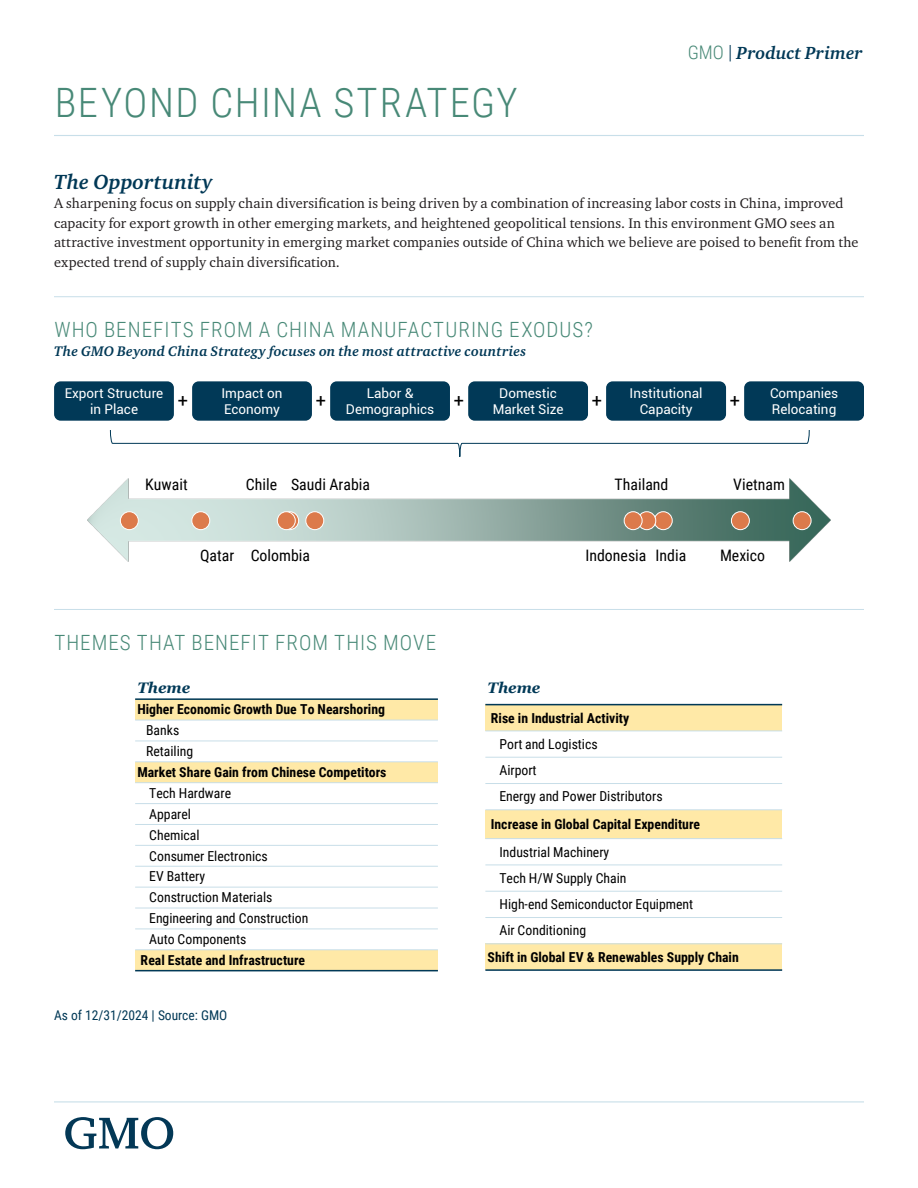
<style>
.page{position:relative;width:918px;height:1188px;background:#fff}
.page>*{position:absolute;margin:0;border:0;box-sizing:border-box;transform-origin:0 0}
.t1{font:300 40.5px "Roboto Condensed";letter-spacing:.04em;color:#488977}
.Chart_title{font:300 21px "Roboto Condensed";letter-spacing:.05em;color:#488977}
.t2{font:italic 700 21px "Charter ITC Std";color:#013856}
.t3{font:italic 700 18px "Charter ITC Std";letter-spacing:.005em;color:#013856}
.t4{font:18px "Roboto";color:#000}
.t5{font:15.75px "Roboto Condensed";color:#000}
.t6{font:italic 700 15.15px "Georgia";color:#013957}
.Body_copy{font:14.25px/19.5px "Charter ITC Std";letter-spacing:.01em;color:#231f20}
.t7{font:italic 700 14.25px "Charter ITC Std";letter-spacing:.01em;color:#013856}
.t8{font:13.8px/26.2px "Roboto Condensed";color:#000}
.t9{font:700 13.8px/27.6px "Roboto Condensed";color:#000}
.t10{font:13.5px/16.2px "Roboto";color:#fff;text-align:center}
.Chart_disclosure{font:13.5px "Roboto Condensed";color:#013856}
.s1{font-family:"Roboto Condensed";font-weight:300;font-style:normal;font-size:18.75px;color:#488977}
.s2{font-family:"Roboto Condensed";font-weight:300;font-style:normal;font-size:19.5px}
.s3{font-weight:700}
.s4{font-weight:400}
</style>
<div class="page">
<hr style="left:54px;top:1101px;width:810px;height:1px;background:#c8dfe9">
<svg style="left:65px;top:1117px;width:108px;height:32px"></svg>
<hr style="left:54px;top:135px;width:810px;height:1px;background:#c8dfe9">
<hr style="left:54px;top:296px;width:810px;height:1px;background:#c8dfe9">
<hr style="left:54px;top:609px;width:810px;height:1px;background:#c8dfe9">
<img style="left:87px;top:478px;width:744px;height:83px">
<div style="left:54px;top:381px;width:120px;height:40px;background:#013957;border-radius:7px"></div>
<div style="left:192px;top:381px;width:120px;height:40px;background:#013957;border-radius:7px"></div>
<div style="left:468px;top:381px;width:120px;height:40px;background:#013957;border-radius:7px"></div>
<div style="left:606px;top:381px;width:120px;height:40px;background:#013957;border-radius:7px"></div>
<div style="left:744px;top:381px;width:120px;height:40px;background:#013957;border-radius:7px"></div>
<div style="left:330px;top:381px;width:120px;height:40px;background:#013957;border-radius:7px"></div>
<svg style="left:110px;top:430px;width:700px;height:27px"></svg>
<div style="left:793px;top:512px;width:18px;height:18px;background:#dc7a4b;border-radius:50%"></div>
<div style="left:793px;top:511px;width:19px;height:19px;border:1px solid #fff;border-radius:50%"></div>
<div style="left:731px;top:512px;width:18px;height:18px;background:#dc7a4b;border-radius:50%"></div>
<div style="left:731px;top:511px;width:19px;height:19px;border:1px solid #fff;border-radius:50%"></div>
<div style="left:654px;top:512px;width:18px;height:18px;background:#dc7a4b;border-radius:50%"></div>
<div style="left:654px;top:511px;width:19px;height:19px;border:1px solid #fff;border-radius:50%"></div>
<div style="left:638px;top:512px;width:18px;height:18px;background:#dc7a4b;border-radius:50%"></div>
<div style="left:637px;top:511px;width:19px;height:19px;border:1px solid #fff;border-radius:50%"></div>
<div style="left:624px;top:512px;width:18px;height:18px;background:#dc7a4b;border-radius:50%"></div>
<div style="left:624px;top:511px;width:19px;height:19px;border:1px solid #fff;border-radius:50%"></div>
<div style="left:306px;top:512px;width:18px;height:18px;background:#dc7a4b;border-radius:50%"></div>
<div style="left:305px;top:511px;width:19px;height:19px;border:1px solid #fff;border-radius:50%"></div>
<svg style="left:281px;top:512px;width:18px;height:18px"></svg>
<div style="left:280px;top:511px;width:19px;height:19px;border:1px solid #fff;border-radius:50%"></div>
<div style="left:277px;top:512px;width:18px;height:18px;background:#dc7a4b;border-radius:50%"></div>
<div style="left:277px;top:511px;width:19px;height:19px;border:1px solid #fff;border-radius:50%"></div>
<div style="left:192px;top:512px;width:18px;height:18px;background:#dc7a4b;border-radius:50%"></div>
<div style="left:191px;top:511px;width:19px;height:19px;border:1px solid #fff;border-radius:50%"></div>
<div style="left:120px;top:512px;width:18px;height:18px;background:#dc7a4b;border-radius:50%"></div>
<div style="left:120px;top:511px;width:19px;height:19px;border:1px solid #fff;border-radius:50%"></div>
<div style="left:135px;top:699px;width:303px;height:21px;background:#ffe9a7"></div>
<div style="left:135px;top:762px;width:303px;height:21px;background:#ffe9a7"></div>
<div style="left:135px;top:950px;width:303px;height:21px;background:#ffe9a7"></div>
<hr style="left:135px;top:698px;width:303px;height:2px;background:#013957">
<hr style="left:135px;top:720px;width:303px;height:1px;background:#c8dee8">
<hr style="left:135px;top:741px;width:303px;height:1px;background:#c8dee8">
<hr style="left:135px;top:761px;width:303px;height:1px;background:#c8dee8">
<hr style="left:135px;top:782px;width:303px;height:1px;background:#c8dee8">
<hr style="left:135px;top:803px;width:303px;height:1px;background:#c8dee8">
<hr style="left:135px;top:824px;width:303px;height:1px;background:#c8dee8">
<hr style="left:135px;top:845px;width:303px;height:1px;background:#c8dee8">
<hr style="left:135px;top:866px;width:303px;height:1px;background:#c8dee8">
<hr style="left:135px;top:887px;width:303px;height:1px;background:#c8dee8">
<hr style="left:135px;top:908px;width:303px;height:1px;background:#c8dee8">
<hr style="left:135px;top:929px;width:303px;height:1px;background:#c8dee8">
<hr style="left:135px;top:949px;width:303px;height:1px;background:#c8dee8">
<hr style="left:135px;top:970px;width:303px;height:1px;background:#013957">
<div style="left:485px;top:705px;width:297px;height:26px;background:#ffe9a7"></div>
<div style="left:485px;top:810px;width:297px;height:29px;background:#ffe9a7"></div>
<div style="left:485px;top:944px;width:297px;height:26px;background:#ffe9a7"></div>
<hr style="left:485px;top:704px;width:297px;height:1px;background:#013957">
<hr style="left:485px;top:731px;width:297px;height:1px;background:#c8dee8">
<hr style="left:485px;top:757px;width:297px;height:1px;background:#c8dee8">
<hr style="left:485px;top:783px;width:297px;height:1px;background:#c8dee8">
<hr style="left:485px;top:809px;width:297px;height:1px;background:#c8dee8">
<hr style="left:485px;top:838px;width:297px;height:1px;background:#c8dee8">
<hr style="left:485px;top:865px;width:297px;height:1px;background:#c8dee8">
<hr style="left:485px;top:891px;width:297px;height:1px;background:#c8dee8">
<hr style="left:485px;top:917px;width:297px;height:1px;background:#c8dee8">
<hr style="left:485px;top:943px;width:297px;height:1px;background:#c8dee8">
<hr style="left:485px;top:969px;width:297px;height:2px;background:#013957">
<h1 class="t1" style="left:55px;top:74px;width:464px">BEYOND CHINA STRATEGY</h1>
<p class="t3" style="left:688px;top:42px;width:176px"><span class="s1">GMO</span> <span class="s2">|</span> Product Primer</p>
<h2 class="t2" style="left:54px;top:169px;width:160px">The Opportunity</h2>
<p class="Body_copy" style="left:54px;top:193px;width:806px">A sharpening focus on supply chain diversification is being driven by a combination of increasing labor costs in China, improved capacity for export growth in other emerging markets, and heightened geopolitical tensions. In this environment GMO sees an attractive investment opportunity in emerging market companies outside of China which we believe are poised to benefit from the expected trend of supply chain diversification.</p>
<p class="Chart_title" style="left:54px;top:315px;width:540px">WHO BENEFITS FROM A CHINA MANUFACTURING EXODUS?</p>
<h4 class="t7" style="left:54px;top:343px;width:474px">The GMO Beyond China Strategy focuses on the most attractive countries</h4>
<p class="t10" style="left:65px;top:384px;width:100px">Export Structure in Place</p>
<p class="t10" style="left:221px;top:384px;width:63px;text-align:left">Impact on<br>Economy</p>
<p class="t10" style="left:493px;top:384px;width:72px">Domestic<br>Market Size</p>
<p class="t10" style="left:630px;top:384px;width:74px">Institutional<br>Capacity</p>
<p class="t10" style="left:770px;top:384px;width:70px;text-align:left">Companies<br>Relocating</p>
<p class="t10" style="left:346px;top:384px;width:90px">Labor &amp;<br>Demographics</p>
<p class="t4" style="left:178px;top:388px;width:12px">+</p>
<p class="t4" style="left:316px;top:388px;width:12px">+</p>
<p class="t4" style="left:454px;top:388px;width:12px">+</p>
<p class="t4" style="left:592px;top:388px;width:12px">+</p>
<p class="t4" style="left:730px;top:388px;width:12px">+</p>
<p class="t5" style="left:145px;top:473px;width:44px">Kuwait</p>
<p class="t5" style="left:246px;top:473px;width:33px">Chile</p>
<p class="t5" style="left:291px;top:473px;width:81px">Saudi Arabia</p>
<p class="t5" style="left:615px;top:473px;width:55px">Thailand</p>
<p class="t5" style="left:733px;top:473px;width:53px">Vietnam</p>
<p class="t5" style="left:200px;top:544px;width:36px">Qatar</p>
<p class="t5" style="left:251px;top:544px;width:61px">Colombia</p>
<p class="t5" style="left:586px;top:544px;width:102px">Indonesia India</p>
<p class="t5" style="left:720px;top:544px;width:47px">Mexico</p>
<p class="Chart_title" style="left:54px;top:627px;width:383px">THEMES THAT BENEFIT FROM THIS MOVE</p>
<p class="t6" style="left:137px;top:678px;width:54px">Theme</p>
<p class="t9" style="left:137px;top:695px;width:249px">Higher Economic Growth Due To Nearshoring</p>
<p class="t8" style="left:146px;top:717px;width:35px">Banks</p>
<p class="t8" style="left:146px;top:738px;width:49px">Retailing</p>
<p class="t9" style="left:137px;top:758px;width:251px">Market Share Gain from Chinese Competitors</p>
<p class="t8" style="left:149px;top:779px;width:83px">Tech Hardware</p>
<p class="t8" style="left:149px;top:800px;width:43px">Apparel</p>
<p class="t8" style="left:149px;top:821px;width:52px">Chemical</p>
<p class="t8" style="left:149px;top:842px;width:120px">Consumer Electronics</p>
<p class="t8" style="left:149px;top:863px;width:57px">EV Battery</p>
<p class="t8" style="left:149px;top:884px;width:125px">Construction Materials</p>
<p class="t8" style="left:149px;top:905px;width:161px">Engineering and Construction</p>
<p class="t8" style="left:149px;top:926px;width:99px">Auto Components</p>
<p class="t9" style="left:141px;top:946px;width:166px">Real Estate and Infrastructure</p>
<p class="t6" style="left:488px;top:678px;width:54px">Theme</p>
<p class="t8" style="left:499px;top:704px;width:165px;text-indent:-9px"><span class="s3">Rise in Industrial Activity<br></span>Port and Logistics<br>Airport<br>Energy and Power Distributors</p>
<p class="t9" style="left:499px;top:810px;width:202px;text-indent:-9px">Increase in Global Capital Expenditure<br><span class="s4">Industrial Machinery</span></p>
<p class="t8" style="left:499px;top:864px;width:129px">Tech H/W Supply Chain</p>
<p class="t8" style="left:499px;top:891px;width:195px">High-end Semiconductor Equipment</p>
<p class="t8" style="left:499px;top:917px;width:88px">Air Conditioning</p>
<p class="t9" style="left:488px;top:942px;width:253px">Shift in Global EV &amp; Renewables Supply Chain</p>
<p class="Chart_disclosure" style="left:54px;top:1006px;width:175px">As of 12/31/2024 | Source: GMO</p>
</div>
